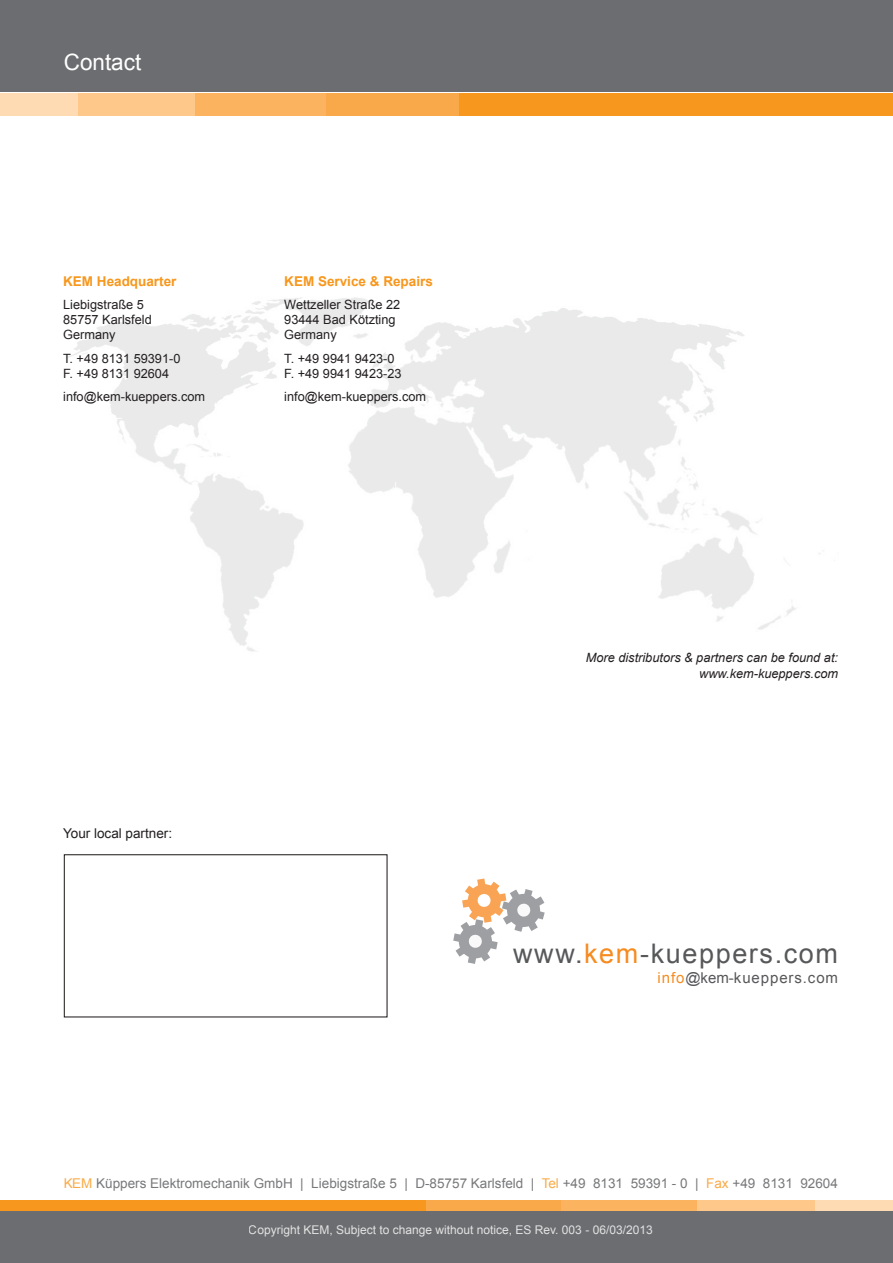
<style>
.page{position:relative;width:893px;height:1263px;background:#fff}
.page>*{position:absolute;margin:0;border:0;box-sizing:border-box;transform-origin:0 0}
.t1{font:27px "Arial";letter-spacing:.06em;color:#57585a}
.t2{font:22.5px "Arial";color:#fff}
.t3{font:15px "Arial";letter-spacing:.06em;color:#57585a}
.t4{font:13.5px "Arial";color:#57585a}
.t5{font:700 13.5px "Arial";color:#f7971d}
.t6{font:13.5px "Arial";color:#231f20}
.t7{font:12.75px/15px "Arial";color:#231f20}
.t8{font:italic 12.75px/16.5px "Arial";color:#231f20;text-align:right}
.t9{font:12px "Arial";color:#fff}
.s1{color:#f68b1f}
.s2{color:#f7971d}
</style>
<div class="page">
<div style="left:0;top:1211px;width:893px;height:52px;background:#6c6d70"></div>
<div style="left:0;top:0;width:893px;height:92px;background:#6c6d70"></div>
<div style="left:0;top:94px;width:893px;height:22px;background:#fedbb3"></div>
<div style="left:79px;top:94px;width:814px;height:22px;background:#fdc889"></div>
<div style="left:196px;top:94px;width:697px;height:22px;background:#fbb35f"></div>
<div style="left:327px;top:94px;width:566px;height:22px;background:#faa94a"></div>
<div style="left:459px;top:94px;width:434px;height:22px;background:#f7971d"></div>
<div style="left:0;top:1200px;width:893px;height:10px;background:#fedbb3"></div>
<div style="left:0;top:1200px;width:815px;height:10px;background:#fdc889"></div>
<div style="left:0;top:1200px;width:697px;height:10px;background:#fbb35f"></div>
<div style="left:0;top:1200px;width:561px;height:10px;background:#faa94a"></div>
<div style="left:0;top:1200px;width:426px;height:10px;background:#f7971d"></div>
<svg style="left:453px;top:878px;width:92px;height:86px"></svg>
<div style="left:64px;top:854px;width:324px;height:163px;border:1px solid #231f20"></div>
<h2 class="t2" style="left:64px;top:47px;width:79px">Contact</h2>
<p class="t5" style="left:63px;top:272px;width:115px">KEM Headquarter</p>
<p class="t7" style="left:63px;top:298px;width:90px">Liebigstraße 5<br>85757 Karlsfeld<br>Germany</p>
<p class="t7" style="left:63px;top:351px;width:119px">T. +49 8131 59391-0<br>F. +49 8131 92604</p>
<p class="t7" style="left:63px;top:390px;width:143px">info@kem-kueppers.com</p>
<p class="t5" style="left:284px;top:272px;width:150px">KEM Service &amp; Repairs</p>
<p class="t7" style="left:284px;top:298px;width:117px">Wettzeller Straße 22<br>93444 Bad Kötzting<br>Germany</p>
<p class="t7" style="left:284px;top:351px;width:119px">T. +49 9941 9423-0<br>F. +49 9941 9423-23</p>
<p class="t7" style="left:284px;top:390px;width:143px">info@kem-kueppers.com</p>
<p class="t6" style="left:63px;top:825px;width:111px">Your local partner:</p>
<p class="t8" style="left:586px;top:649px;width:254px">More distributors &amp; partners can be found at: www.kem-kueppers.com</p>
<h1 class="t1" style="left:513px;top:936px;width:326px">www.<span class="s1">kem</span>-kueppers.com</h1>
<p class="t3" style="left:658px;top:968px;width:182px"><span class="s1">info</span>@kem-kueppers.com</p>
<p class="t4" style="left:63px;top:1174px;width:776px"><span class="s2">KEM</span> Küppers Elektromechanik GmbH | Liebigstraße 5 | D-85757 Karlsfeld | <span class="s2">Tel</span> +49 8131 59391 - 0 | <span class="s2">Fax</span> +49 8131 92604</p>
<p class="t9" style="left:249px;top:1221px;width:406px">Copyright KEM, Subject to change without notice, ES Rev. 003 - 06/03/2013</p>
</div>
